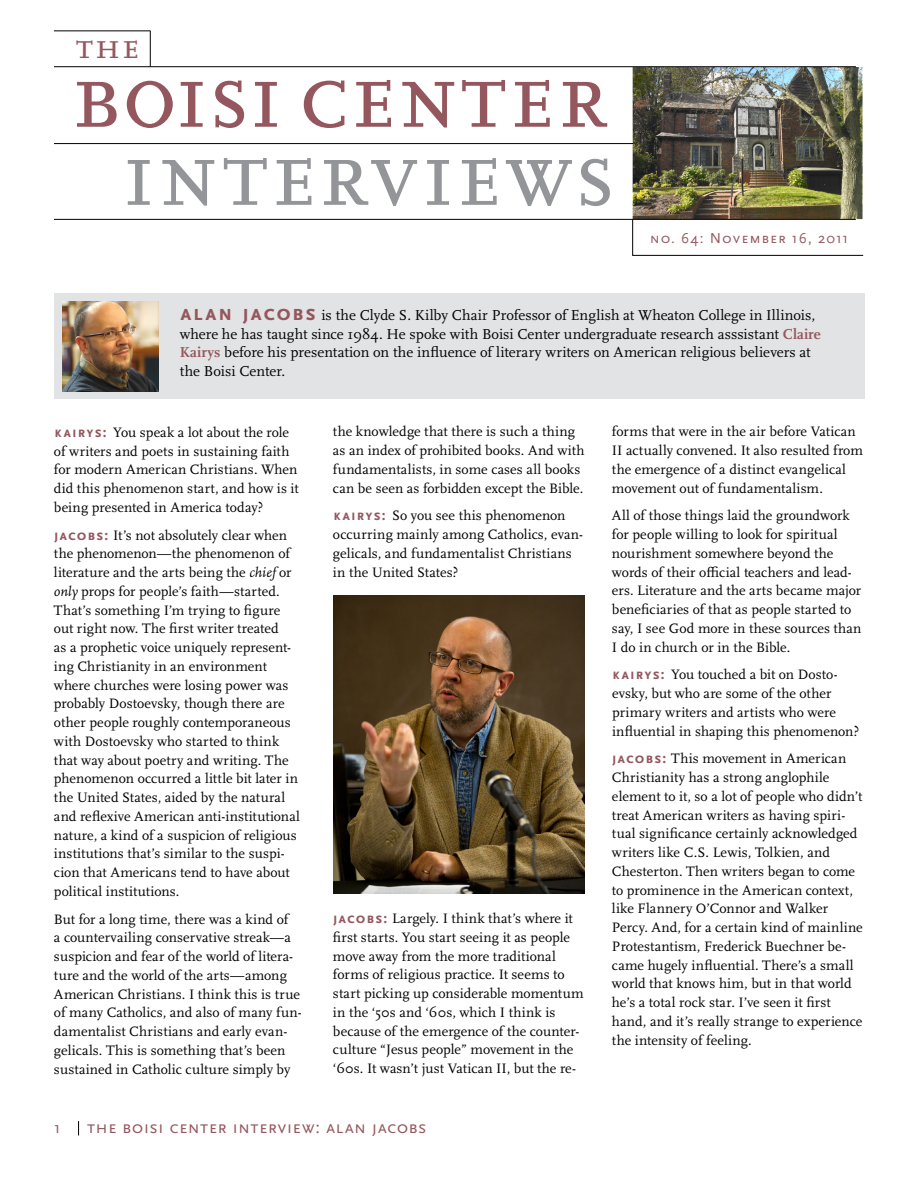
<style>
.page{position:relative;width:918px;height:1188px;background:#fff}
.page>*{position:absolute;margin:0;border:0;box-sizing:border-box;transform-origin:0 0}
.t1{font:97.05px "Scala OT";letter-spacing:.005em;color:#94575e}
.t2{font:97.05px "Scala OT";letter-spacing:.03em;color:#939598}
.t3{font:36.45px "Scala OT";color:#94575e}
.t4{font:18px "Scala Sans OT";letter-spacing:.02em;color:#94575e}
.t5{font:16.5px "Scala Sans OT";color:#94575e}
.t6{font:15px/18.8px "Scala OT";letter-spacing:.005em;color:#000}
.t7{font:15px "Scala Sans OT";letter-spacing:.06em;color:#94575e}
.t8{font:14.25px/18.8px "Scala OT";letter-spacing:.01em;color:#000}
.s1{font-family:"Scala Sans OT";font-weight:700;font-size:22.5px;color:#94575e}
.s2{font-weight:700;color:#94575e}
.s3{font-family:"Scala Sans OT";font-weight:700;font-size:15px;color:#94575e}
.s4{font-style:italic}
</style>
<div class="page">
<svg style="left:78px;top:1121px;width:1px;height:15px"></svg>
<div style="left:54px;top:294px;width:810px;height:105px;background:#e2e3e4"></div>
<img style="left:333px;top:595px;width:252px;height:299px">
<img style="left:633px;top:67px;width:230px;height:152px">
<hr style="left:54px;top:31px;width:97px;height:1px;background:#000">
<hr style="left:54px;top:66px;width:802px;height:1px;background:#000">
<hr style="left:54px;top:143px;width:579px;height:1px;background:#000">
<hr style="left:54px;top:219px;width:802px;height:1px;background:#000">
<hr style="left:150px;top:31px;width:1px;height:36px;background:#000">
<hr style="left:632px;top:220px;width:1px;height:36px;background:#000">
<hr style="left:632px;top:255px;width:231px;height:1px;background:#000">
<img style="left:62px;top:301px;width:96px;height:90px">
<h2 class="t3" style="left:76px;top:27px;width:64px">the</h2>
<h1 class="t1" style="left:70px;top:42px;width:539px">boisi center</h1>
<h1 class="t2" style="left:121px;top:120px;width:495px">interviews</h1>
<p class="t7" style="left:650px;top:230px;width:200px">no. 64: November 16, 2011</p>
<p class="t6" style="left:180px;top:306px;width:642px"><span class="s1">alan jacobs</span> is the Clyde S. Kilby Chair Professor of English at Wheaton College in Illinois, where he has taught since 1984. He spoke with Boisi Center undergraduate research asssistant <span class="s2">Claire Kairys</span> before his presentation on the influence of literary writers on American religious believers at the Boisi Center.</p>
<p class="t8" style="left:54px;top:423px;width:246px"><span class="s3">kairys:</span> You speak a lot about the role of writers and poets in sustaining faith for modern American Christians. When did this phenomenon start, and how is it being presented in America today?</p>
<p class="t8" style="left:54px;top:526px;width:248px"><span class="s3">jacobs:</span> It’s not absolutely clear when the phenomenon—the phenomenon of literature and the arts being the <span class="s4">chief</span> or <span class="s4">only</span> props for people’s faith—started.<br>That’s something I’m trying to figure out right now. The first writer treated<br>as a prophetic voice uniquely represent&shy;ing Christianity in an environment where churches were losing power was probably Dostoevsky, though there are other people roughly contemporaneous with Dostoevsky who started to think that way about poetry and writing. The phenomenon occurred a little bit later in the United States, aided by the natural and reflexive American anti-institutional nature, a kind of a suspicion of religious institutions that’s similar to the suspi&shy;cion that Americans tend to have about political institutions.</p>
<p class="t8" style="left:54px;top:910px;width:249px">But for a long time, there was a kind of<br>a countervailing conservative streak—a suspicion and fear of the world of litera&shy;ture and the world of the arts—among American Christians. I think this is true of many Catholics, and also of many fun&shy;damentalist Christians and early evan&shy;gelicals. This is something that’s been sustained in Catholic culture simply by</p>
<p class="t8" style="left:333px;top:423px;width:253px">the knowledge that there is such a thing as an index of prohibited books. And with fundamentalists, in some cases all books can be seen as forbidden except the Bible.</p>
<p class="t8" style="left:333px;top:507px;width:252px"><span class="s3">kairys:</span> So you see this phenomenon occurring mainly among Catholics, evan&shy;gelicals, and fundamentalist Christians in the United States?</p>
<p class="t8" style="left:333px;top:909px;width:252px"><span class="s3">jacobs:</span> Largely. I think that’s where it first starts. You start seeing it as people move away from the more traditional forms of religious practice. It seems to start picking up considerable momentum in the ‘50s and ‘60s, which I think is because of the emergence of the counter&shy;culture “Jesus people” movement in the ‘60s. It wasn’t just Vatican II, but the re-</p>
<p class="t5" style="left:54px;top:1119px;width:8px">1</p>
<p class="t4" style="left:87px;top:1118px;width:341px">the boisi center interview: alan jacobs</p>
<p class="t8" style="left:612px;top:423px;width:252px">forms that were in the air before Vatican II actually convened. It also resulted from the emergence of a distinct evangelical movement out of fundamentalism.</p>
<p class="t8" style="left:612px;top:507px;width:251px">All of those things laid the groundwork for people willing to look for spiritual nourishment somewhere beyond the words of their official teachers and lead&shy;ers. Literature and the arts became major beneficiaries of that as people started to say, I see God more in these sources than I do in church or in the Bible.</p>
<p class="t8" style="left:612px;top:666px;width:249px"><span class="s3">kairys:</span> You touched a bit on Dosto&shy;evsky, but who are some of the other primary writers and artists who were influential in shaping this phenomenon?</p>
<p class="t8" style="left:612px;top:750px;width:252px"><span class="s3">jacobs:</span> This movement in American Christianity has a strong anglophile element to it, so a lot of people who didn’t treat American writers as having spiri&shy;tual significance certainly acknowledged writers like C.S. Lewis, Tolkien, and Chesterton. Then writers began to come to prominence in the American context, like Flannery O’Connor and Walker Percy. And, for a certain kind of mainline Protestantism, Frederick Buechner be&shy;came hugely influential. There’s a small world that knows him, but in that world he’s a total rock star. I’ve seen it first hand, and it’s really strange to experience the intensity of feeling.</p>
</div>
